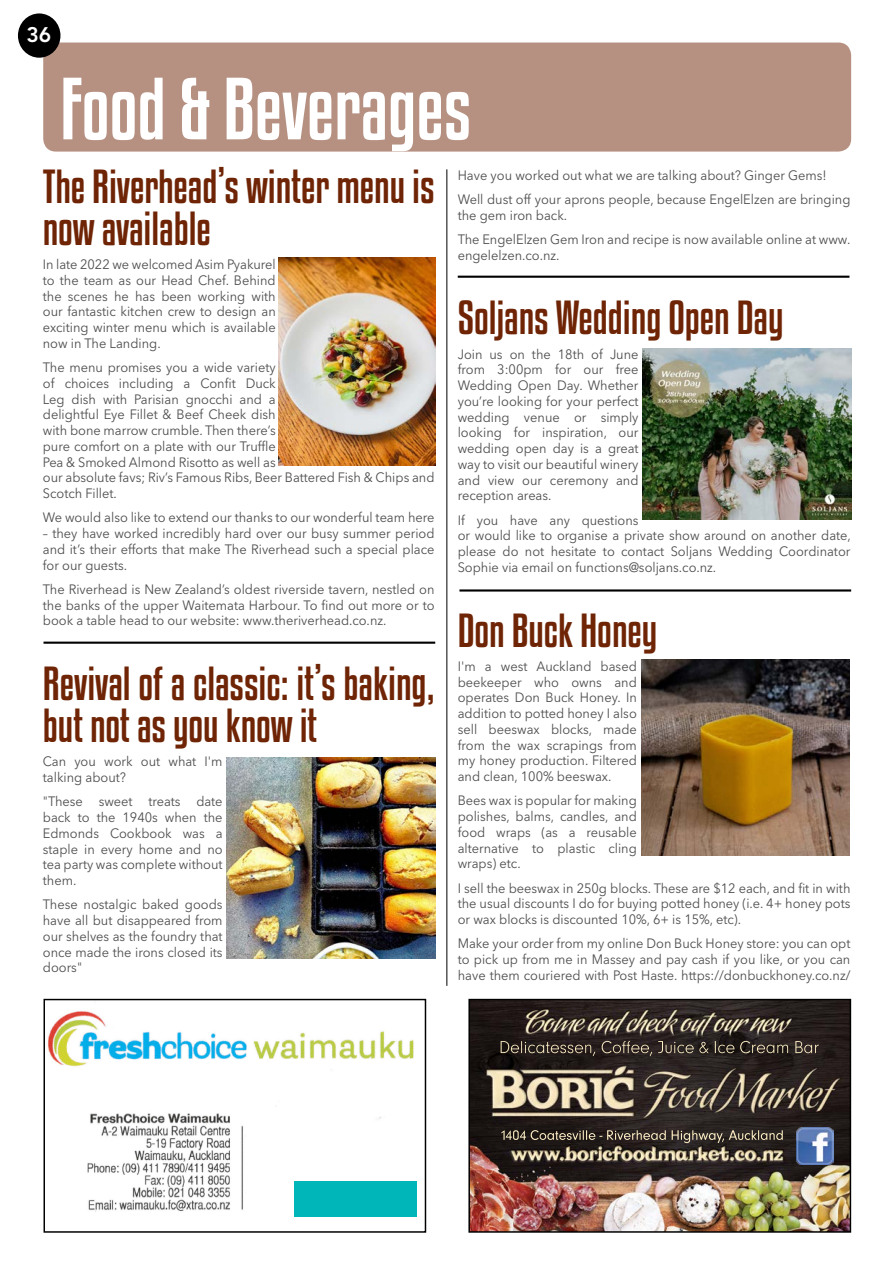
<style>
.page{position:relative;width:893px;height:1263px;background:#fff}
.page>*{position:absolute;margin:0;border:0;box-sizing:border-box;transform-origin:0 0}
.t1{font:78px "Kenyan Coffee Rg";color:#fff}
.t2{font:42px/42px "Kenyan Coffee Rg";color:#6e2405}
.t3{font:800 21px "Avenir LT Std";color:#fff}
.t4{font:13.5px/15.8px "Avenir Next LT Pro";color:#4d4d4f;text-align:justify;scale:.95 1}
</style>
<div class="page">
<div style="left:43px;top:43px;width:808px;height:109px;background:#b69182;border-radius:13px"></div>
<hr style="left:446px;top:169px;width:1px;height:817px;background:#000">
<div style="left:18px;top:13px;width:42px;height:45px;background:#000;border-radius:50%"></div>
<img style="left:470px;top:1001px;width:379px;height:230px">
<svg style="left:501px;top:1130px;width:282px;height:13px;background:#4f473d"></svg>
<img style="left:797px;top:1127px;width:37px;height:37px">
<svg style="left:501px;top:1041px;width:318px;height:15px;background:#443b34"></svg>
<div style="left:468px;top:999px;width:383px;height:234px;border:1px solid #000"></div>
<hr style="left:44px;top:642px;width:391px;height:2px;background:#000">
<hr style="left:458px;top:276px;width:391px;height:2px;background:#000">
<img style="left:48px;top:1011px;width:369px;height:201px">
<div style="left:44px;top:999px;width:382px;height:234px;border:1px solid #000"></div>
<div style="left:294px;top:1182px;width:123px;height:35px;background:#00b6b9"></div>
<hr style="left:459px;top:589px;width:392px;height:2px;background:#000">
<img style="left:279px;top:257px;width:156px;height:208px">
<img style="left:643px;top:349px;width:208px;height:170px">
<img style="left:641px;top:660px;width:208px;height:195px">
<img style="left:227px;top:757px;width:208px;height:202px">
<p class="t3" style="left:26px;top:22px;width:26px">36</p>
<p class="t1" style="left:60px;top:56px;width:413px">Food &amp; Beverages</p>
<p class="t2" style="left:43px;top:164px;width:393px">The Riverhead’s winter menu is now available</p>
<p class="t4" style="left:43px;top:256px;width:247px">In late 2022 we welcomed Asim Pyakurel to the team as our Head Chef. Behind the scenes he has been working with our fantastic kitchen crew to design an exciting winter menu which is available now in The Landing.</p>
<p class="t4" style="left:43px;top:359px;width:414px;text-align:left">The menu promises you a wide variety<br>of choices including a Confit Duck<br>Leg dish with Parisian gnocchi and a<br>delightful Eye Fillet &amp; Beef Cheek dish<br>with bone marrow crumble. Then there’s<br>pure comfort on a plate with our Truffle<br>Pea &amp; Smoked Almond Risotto as well as<br>our absolute favs; Riv’s Famous Ribs, Beer Battered Fish &amp; Chips and Scotch Fillet.</p>
<p class="t4" style="left:43px;top:510px;width:414px">We would also like to extend our thanks to our wonderful team here</p>
<p class="t4" style="left:43px;top:525px;width:414px">– they have worked incredibly hard over our busy summer period and it’s their efforts that make The Riverhead such a special place for our guests.</p>
<p class="t4" style="left:43px;top:581px;width:414px">The Riverhead is New Zealand’s oldest riverside tavern, nestled on the banks of the upper Waitemata Harbour. To find out more or to book a table head to our website: www.theriverhead.co.nz.</p>
<p class="t2" style="left:43px;top:661px;width:393px">Revival of a classic: it’s baking, but not as you know it</p>
<p class="t4" style="left:43px;top:754px;width:191px">Can you work out what I'm talking about?</p>
<p class="t4" style="left:43px;top:794px;width:191px">"These sweet treats date back to the 1940s when the Edmonds Cookbook was a staple in every home and no tea party was complete without them.</p>
<p class="t4" style="left:43px;top:897px;width:191px">These nostalgic baked goods have all but disappeared from our shelves as the foundry that once made the irons closed its doors"</p>
<p class="t4" style="left:458px;top:167px;width:390px">Have you worked out what we are talking about? Ginger Gems!</p>
<p class="t4" style="left:458px;top:191px;width:415px">Well dust off your aprons people, because EngelElzen are bringing the gem iron back.</p>
<p class="t4" style="left:458px;top:231px;width:415px">The EngelElzen Gem Iron and recipe is now available online at www. engelelzen.co.nz.</p>
<p class="t2" style="left:458px;top:295px;width:327px">Soljans Wedding Open Day</p>
<p class="t4" style="left:458px;top:346px;width:192px">Join us on the 18th of June from 3:00pm for our free Wedding Open Day. Whether you’re looking for your perfect wedding venue or simply looking for inspiration, our wedding open day is a great way to visit our beautiful winery and view our ceremony and reception areas.</p>
<p class="t4" style="left:458px;top:512px;width:415px;text-align:left">If you have any questions<br>or would like to organise a private show around on another date, please do not hesitate to contact Soljans Wedding Coordinator Sophie via email on functions@soljans.co.nz.</p>
<p class="t2" style="left:458px;top:607px;width:201px">Don Buck Honey</p>
<p class="t4" style="left:458px;top:658px;width:190px">I'm a west Auckland based beekeeper who owns and operates Don Buck Honey. In addition to potted honey I also sell beeswax blocks, made from the wax scrapings from my honey production. Filtered and clean, 100% beeswax.</p>
<p class="t4" style="left:458px;top:793px;width:190px">Bees wax is popular for making polishes, balms, candles, and food wraps (as a reusable alternative to plastic cling wraps) etc.</p>
<p class="t4" style="left:458px;top:880px;width:415px">I sell the beeswax in 250g blocks. These are $12 each, and fit in with the usual discounts I do for buying potted honey (i.e. 4+ honey pots or wax blocks is discounted 10%, 6+ is 15%, etc).</p>
<p class="t4" style="left:458px;top:936px;width:415px">Make your order from my online Don Buck Honey store: you can opt to pick up from me in Massey and pay cash if you like, or you can have them couriered with Post Haste. https://donbuckhoney.co.nz/</p>
</div>
